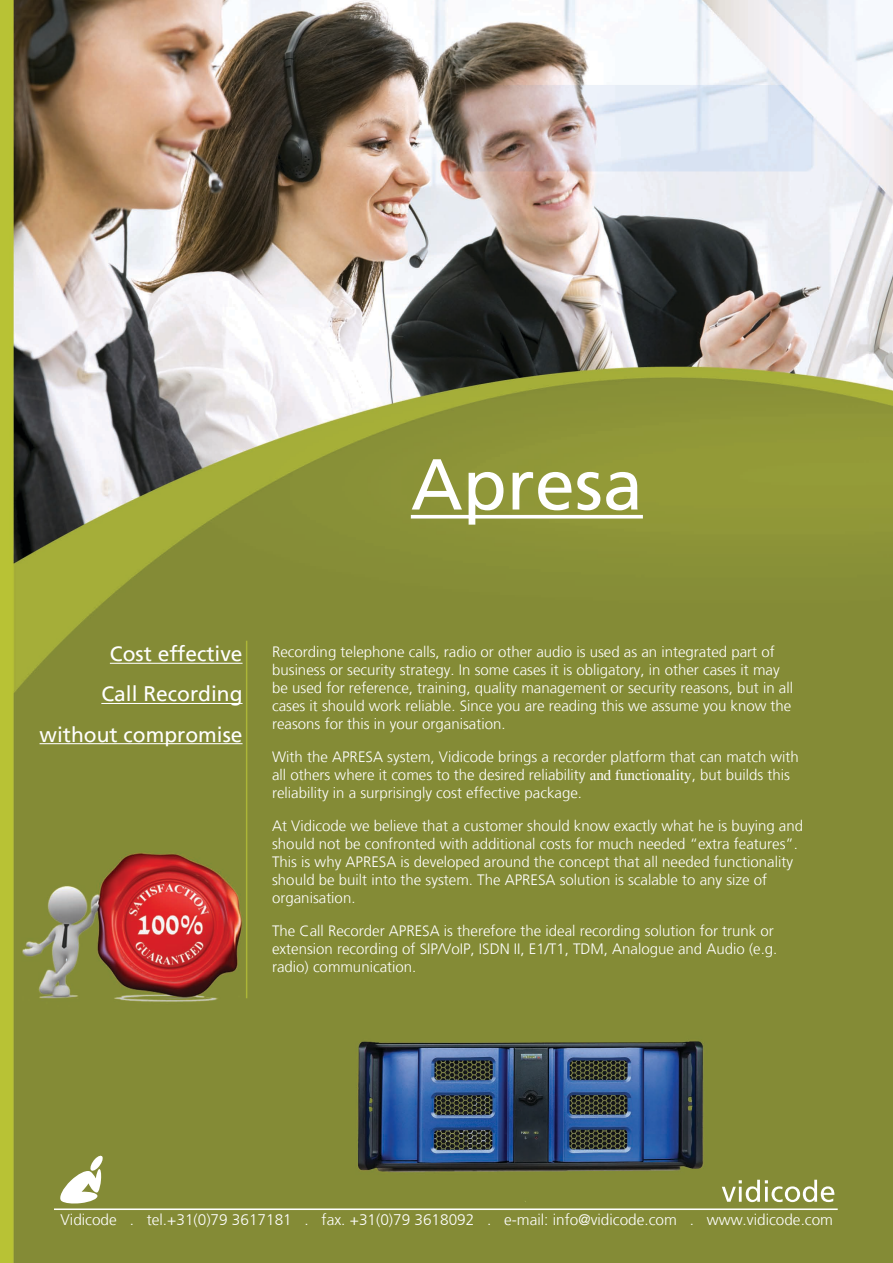
<style>
.page{position:relative;width:893px;height:1263px;background:#fff}
.page>*{position:absolute;margin:0;border:0;box-sizing:border-box;transform-origin:0 0}
.t1{font:72px "Frutiger LT";color:#fff}
.t2{font:21px/40.2px "Frutiger LT";color:#fff;text-align:right}
.t3{font:300 15.3px "Frutiger LT";color:#fff}
.t4{font:300 15px/18px "Frutiger LT";color:#fff}
.s1{font-family:"Times";font-weight:400}
</style>
<div class="page">
<img style="left:0;top:0;width:893px;height:1263px">
<svg style="left:54px;top:1155px;width:784px;height:56px;background:#808846"></svg>
<hr style="left:246px;top:641px;width:1px;height:357px;background:#acb637">
<hr style="left:110px;top:663px;width:133px;height:1px;background:#fff">
<hr style="left:101px;top:703px;width:142px;height:1px;background:#fff">
<hr style="left:40px;top:743px;width:203px;height:1px;background:#fff">
<hr style="left:411px;top:515px;width:232px;height:3px;background:#fff">
<h1 class="t1" style="left:411px;top:442px;width:234px">Apresa</h1>
<h2 class="t2" style="left:40px;top:634px;width:205px">Cost effective<br>Call Recording without compromise</h2>
<p class="t4" style="left:272px;top:643px;width:522px">Recording telephone calls, radio or other audio is used as an integrated part of business or security strategy. In some cases it is obligatory, in other cases it may be used for reference, training, quality management or security reasons, but in all cases it should work reliable. Since you are reading this we assume you know the reasons for this in your organisation.</p>
<p class="t4" style="left:272px;top:748px;width:528px">With the APRESA system, Vidicode brings a recorder platform that can match with all others where it comes to the desired reliability <span class="s1">and functionality</span>, but builds this reliability in a surprisingly cost effective package.</p>
<p class="t4" style="left:272px;top:817px;width:532px">At Vidicode we believe that a customer should know exactly what he is buying and should not be confronted with additional costs for much needed “extra features”.<br>This is why APRESA is developed around the concept that all needed functionality should be built into the system. The APRESA solution is scalable to any size of organisation.</p>
<p class="t4" style="left:272px;top:922px;width:507px">The Call Recorder APRESA is therefore the ideal recording solution for trunk or extension recording of SIP/VoIP, ISDN II, E1/T1, TDM, Analogue and Audio (e.g. radio) communication.</p>
<p class="t3" style="left:61px;top:1210px;width:774px">Vidicode . tel.+31(0)79 3617181 . fax. +31(0)79 3618092 . e-mail: info@vidicode.com . www.vidicode.com</p>
</div>
